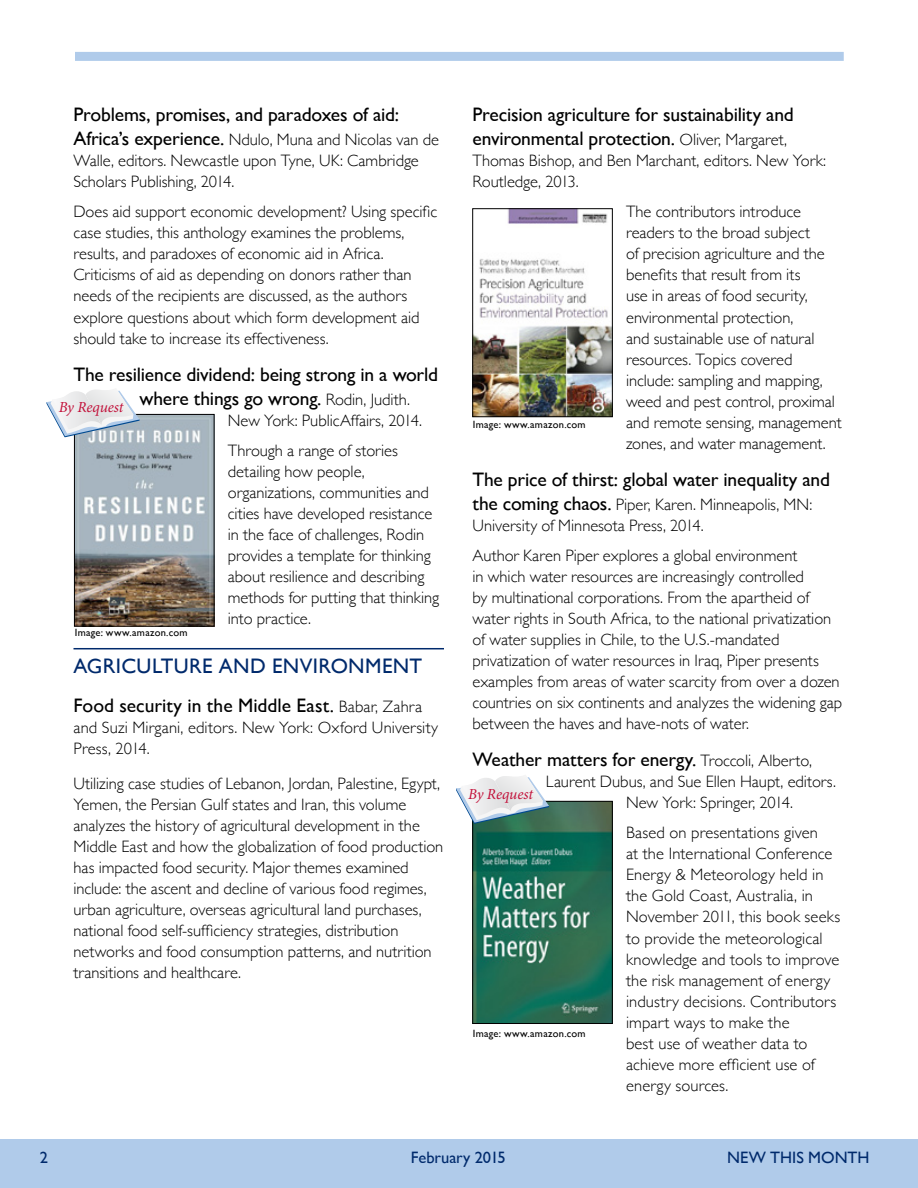
<style>
.page{position:relative;width:918px;height:1188px;background:#fff}
.page>*{position:absolute;margin:0;border:0;box-sizing:border-box;transform-origin:0 0}
.t1{font:21px "Gill Sans";letter-spacing:.015em;color:#002a6c}
.t2{font:19.5px/24px "Gill Sans";letter-spacing:-.01em;color:#000}
.t3{font:300 16.5px/21px "Gill Sans";color:#000}
.t4{font:16.5px "Gill Sans";color:#002a6c}
.t5{font:italic 15.3px "Minion Pro";letter-spacing:-.01em;color:#c2113a}
.t6{font:10.5px "Gill Sans";letter-spacing:.025em;color:#000}
.s1{font-weight:400;font-size:19.5px}
.s2{font-weight:300;font-size:16.5px}
</style>
<div class="page">
<div style="left:0;top:1139px;width:918px;height:49px;background:#b0cbea"></div>
<div style="left:75px;top:52px;width:769px;height:9px;background:#b0cbea"></div>
<hr style="left:74px;top:648px;width:370px;height:1px;background:#002a6c">
<img style="left:474px;top:803px;width:137px;height:219px">
<div style="left:472px;top:801px;width:141px;height:223px;border:1px solid #000"></div>
<img style="left:474px;top:210px;width:137px;height:205px">
<div style="left:472px;top:208px;width:141px;height:209px;border:1px solid #000"></div>
<img style="left:76px;top:416px;width:136px;height:208px">
<div style="left:74px;top:414px;width:140px;height:212px;border:1px solid #000"></div>
<svg style="left:46px;top:389px;width:94px;height:48px"></svg>
<svg style="left:456px;top:776px;width:93px;height:48px"></svg>
<p class="t2" style="left:74px;top:103px;width:327px">Problems, promises, and paradoxes of aid:</p>
<p class="t3" style="left:73px;top:129px;width:367px"><span class="s1">Africa’s experience.</span> Ndulo, Muna and Nicolas van de<br>Walle, editors. Newcastle upon Tyne, UK: Cambridge<br>Scholars Publishing, 2014.</p>
<p class="t3" style="left:73px;top:201px;width:365px">Does aid support economic development? Using specific case studies, this anthology examines the problems, results, and paradoxes of economic aid in Africa.<br>Criticisms of aid as depending on donors rather than needs of the recipients are discussed, as the authors explore questions about which form development aid should take to increase its effectiveness.</p>
<p class="t2" style="left:140px;top:362px;width:300px;text-indent:-66px">The resilience dividend: being strong in a world where things go wrong. <span class="s2">Rodin, Judith.</span></p>
<p class="t3" style="left:228px;top:405px;width:196px;line-height:30px">New York: PublicAffairs, 2014.<br>Through a range of stories</p>
<p class="t3" style="left:228px;top:460px;width:213px">detailing how people, organizations, communities and cities have developed resistance in the face of challenges, Rodin provides a template for thinking about resilience and describing methods for putting that thinking into practice.</p>
<p class="t1" style="left:74px;top:654px;width:350px">AGRICULTURE AND ENVIRONMENT</p>
<p class="t2" style="left:74px;top:694px;width:350px">Food security in the Middle East. <span class="s2">Babar, Zahra</span></p>
<p class="t3" style="left:73px;top:717px;width:366px">and Suzi Mirgani, editors. New York: Oxford University<br>Press, 2014.</p>
<p class="t3" style="left:73px;top:772px;width:371px">Utilizing case studies of Lebanon, Jordan, Palestine, Egypt, Yemen, the Persian Gulf states and Iran, this volume analyzes the history of agricultural development in the Middle East and how the globalization of food production has impacted food security. Major themes examined include: the ascent and decline of various food regimes, urban agriculture, overseas agricultural land purchases, national food self-sufficiency strategies, distribution networks and food consumption patterns, and nutrition transitions and healthcare.</p>
<p class="t5" style="left:59px;top:397px;width:66px">By Request</p>
<p class="t6" style="left:75px;top:627px;width:114px">Image: www.amazon.com</p>
<p class="t2" style="left:472px;top:103px;width:323px">Precision agriculture for sustainability and environmental protection. <span class="s2">Oliver, Margaret,</span></p>
<p class="t3" style="left:472px;top:150px;width:355px">Thomas Bishop, and Ben Marchant, editors. New York:<br>Routledge, 2013.</p>
<p class="t3" style="left:626px;top:201px;width:217px">The contributors introduce readers to the broad subject<br>of precision agriculture and the benefits that result from its<br>use in areas of food security, environmental protection,<br>and sustainable use of natural resources. Topics covered include: sampling and mapping, weed and pest control, proximal and remote sensing, management zones, and water management.</p>
<p class="t2" style="left:472px;top:467px;width:359px">The price of thirst: global water inequality and</p>
<p class="t3" style="left:472px;top:493px;width:341px"><span class="s1">the coming chaos.</span> Piper, Karen. Minneapolis, MN:<br>University of Minnesota Press, 2014.</p>
<p class="t3" style="left:473px;top:544px;width:371px">Author Karen Piper explores a global environment<br>in which water resources are increasingly controlled<br>by multinational corporations. From the apartheid of water rights in South Africa, to the national privatization of water supplies in Chile, to the U.S.-mandated privatization of water resources in Iraq, Piper presents examples from areas of water scarcity from over a dozen countries on six continents and analyzes the widening gap between the haves and have-nots of water.</p>
<p class="t2" style="left:472px;top:748px;width:341px">Weather matters for energy. <span class="s2">Troccoli, Alberto,</span></p>
<p class="t3" style="left:626px;top:771px;width:211px;text-indent:-80px">Laurent Dubus, and Sue Ellen Haupt, editors.<br>New York: Springer, 2014.</p>
<p class="t3" style="left:626px;top:822px;width:216px">Based on presentations given<br>at the International Conference<br>Energy &amp; Meteorology held in the Gold Coast, Australia, in<br>November 2011, this book seeks to provide the meteorological knowledge and tools to improve the risk management of energy industry decisions. Contributors impart ways to make the<br>best use of weather data to achieve more efficient use of energy sources.</p>
<p class="t6" style="left:473px;top:418px;width:114px">Image: www.amazon.com</p>
<p class="t5" style="left:468px;top:784px;width:66px">By Request</p>
<p class="t6" style="left:473px;top:1027px;width:114px">Image: www.amazon.com</p>
<p class="t4" style="left:40px;top:1148px;width:10px">2</p>
<p class="t4" style="left:411px;top:1148px;width:97px">February 2015</p>
<p class="t4" style="left:727px;top:1148px;width:144px">NEW THIS MONTH</p>
</div>
